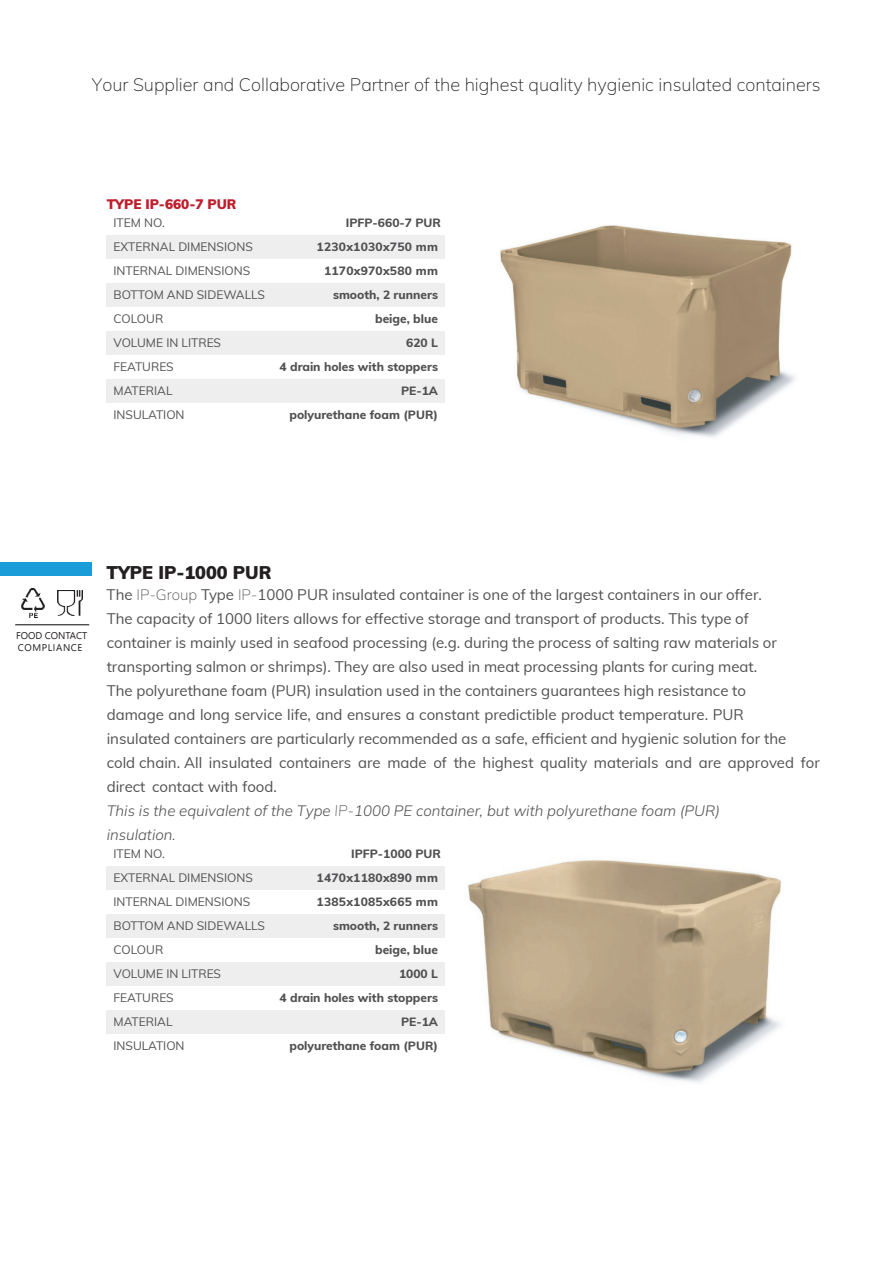
<style>
.page{position:relative;width:893px;height:1263px;background:#fff}
.page>*{position:absolute;margin:0;border:0;box-sizing:border-box;transform-origin:0 0}
.t1{font:200 18px "Mulish";color:#231f20}
.t2{font:900 18px "Mulish";color:#231f20}
.t3{font:15px/24px "Mulish";color:#505052}
.t4{font:italic 200 15px/24px "Mulish";color:#505052}
.t5{font:900 13.5px "Mulish";color:#be1d2c}
.t6{font:800 12px/24px "Mulish";color:#505052;text-align:right}
.t7{font:12px/24px "Mulish";color:#505052}
.t8{font:9.75px/11.7px "Segoe UI Historic";letter-spacing:.025em;color:#231f20}
.s1{font-weight:200}
</style>
<div class="page">
<div style="left:107px;top:283px;width:338px;height:24px;background:#eeeeef"></div>
<div style="left:107px;top:331px;width:338px;height:24px;background:#eeeeef"></div>
<div style="left:107px;top:379px;width:338px;height:24px;background:#eeeeef"></div>
<div style="left:107px;top:235px;width:338px;height:24px;background:#eeeeef"></div>
<div style="left:107px;top:914px;width:338px;height:24px;background:#eeeeef"></div>
<div style="left:107px;top:962px;width:338px;height:24px;background:#eeeeef"></div>
<div style="left:107px;top:1010px;width:338px;height:24px;background:#eeeeef"></div>
<div style="left:107px;top:866px;width:338px;height:24px;background:#eeeeef"></div>
<img style="left:500px;top:225px;width:295px;height:213px">
<img style="left:468px;top:860px;width:313px;height:223px">
<img style="left:57px;top:590px;width:26px;height:26px">
<img style="left:21px;top:588px;width:24px;height:30px">
<div style="left:0;top:563px;width:91px;height:13px;background:#1a9cd8"></div>
<hr style="left:15px;top:624px;width:74px;height:1px;background:#231f20">
<p class="t1" style="left:92px;top:72px;width:730px">Your Supplier and Collaborative Partner of the highest quality hygienic insulated containers</p>
<p class="t5" style="left:107px;top:199px;width:131px">TYPE IP-660-7 PUR</p>
<p class="t7" style="left:114px;top:212px;width:153px">ITEM NO.<br>EXTERNAL DIMENSIONS<br>INTERNAL DIMENSIONS<br>BOTTOM AND SIDEWALLS<br>COLOUR<br>VOLUME IN LITRES<br>FEATURES<br>MATERIAL<br>INSULATION</p>
<p class="t6" style="left:280px;top:210px;width:163px">IPFP-660-7 PUR<br>1230x1030x750 mm<br>1170x970x580 mm smooth, 2 runners<br>beige, blue<br>620 L<br>4 drain holes with stoppers<br>PE-1A<br>polyurethane foam (PUR)</p>
<p class="t8" style="left:16px;top:630px;width:73px">FOOD CONTACT<br>COMPLIANCE</p>
<p class="t2" style="left:107px;top:566px;width:166px">TYPE IP-1000 PUR</p>
<p class="t3" style="left:107px;top:584px;width:715px">The <span class="s1">IP-Group</span> Type <span class="s1">IP-</span>1000 PUR insulated container is one of the largest containers in our offer.<br>The capacity of 1000 liters allows for effective storage and transport of products. This type of<br>container is mainly used in seafood processing (e.g. during the process of salting raw materials or transporting salmon or shrimps). They are also used in meat processing plants for curing meat.<br>The polyurethane foam (PUR) insulation used in the containers guarantees high resistance to<br>damage and long service life, and ensures a constant predictible product temperature. PUR<br>insulated containers are particularly recommended as a safe, efficient and hygienic solution for the<br>cold chain. All insulated containers are made of the highest quality materials and are approved for direct contact with food.</p>
<p class="t4" style="left:107px;top:800px;width:615px">This is the equivalent of the Type IP-1000 PE container, but with polyurethane foam (PUR) insulation.</p>
<p class="t7" style="left:114px;top:843px;width:153px">ITEM NO.<br>EXTERNAL DIMENSIONS<br>INTERNAL DIMENSIONS<br>BOTTOM AND SIDEWALLS<br>COLOUR<br>VOLUME IN LITRES<br>FEATURES<br>MATERIAL<br>INSULATION</p>
<p class="t6" style="left:280px;top:841px;width:163px">IPFP-1000 PUR<br>1470x1180x890 mm<br>1385x1085x665 mm smooth, 2 runners<br>beige, blue<br>1000 L<br>4 drain holes with stoppers<br>PE-1A<br>polyurethane foam (PUR)</p>
</div>
